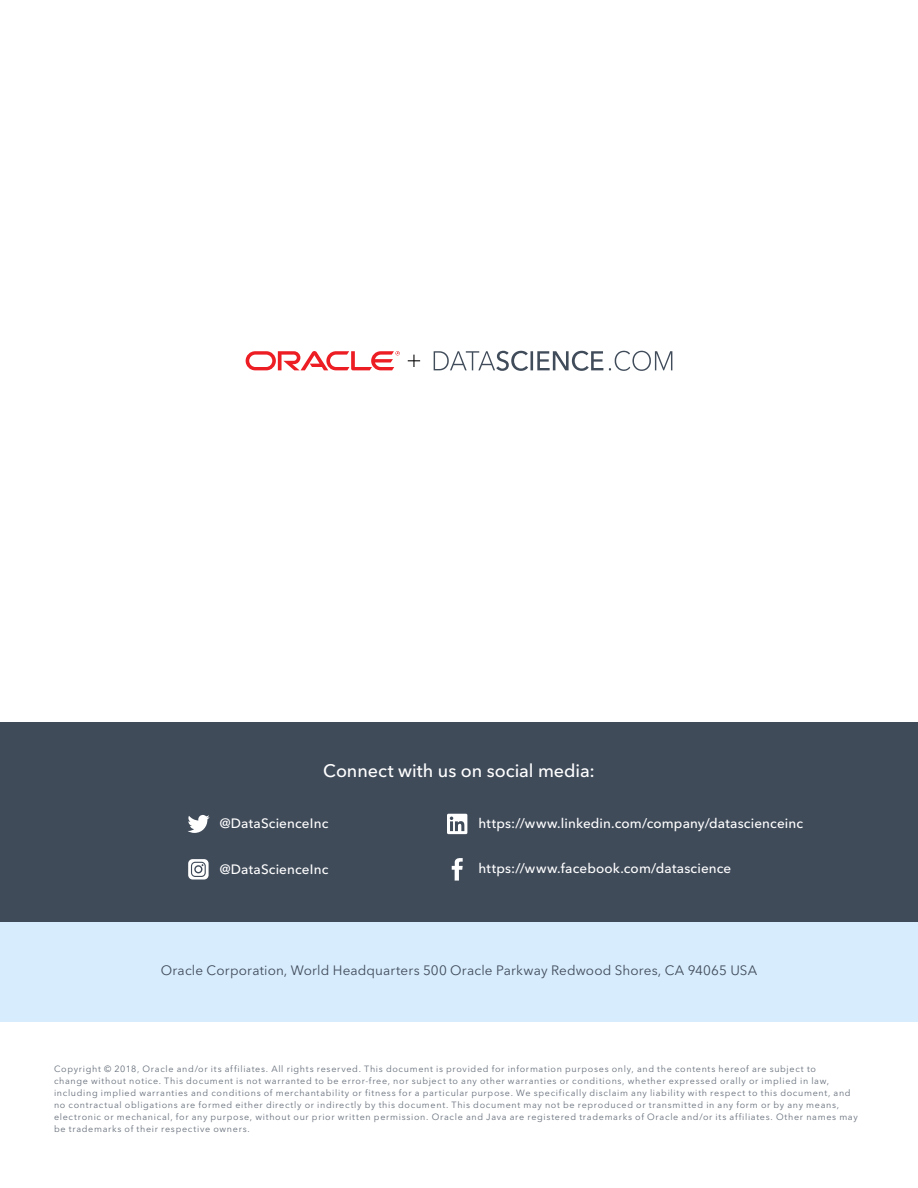
<style>
.page{position:relative;width:918px;height:1188px;background:#fff}
.page>*{position:absolute;margin:0;border:0;box-sizing:border-box;transform-origin:0 0}
.t1{font:500 18px "Avenir Next LT Pro";color:#fff}
.t2{font:500 13.5px "Avenir Next LT Pro";letter-spacing:.01em;color:#fff}
.t3{font:13.5px "Avenir Next LT Pro";letter-spacing:.01em;color:#414c5b}
.t4{font:9px/12px "Avenir Next LT Pro";letter-spacing:.075em;color:#666f7b}
</style>
<div class="page">
<svg style="left:408px;top:355px;width:12px;height:12px"></svg>
<svg style="left:434px;top:351px;width:238px;height:20px"></svg>
<svg style="left:246px;top:351px;width:154px;height:19px"></svg>
<div style="left:0;top:722px;width:918px;height:200px;background:#404b5a"></div>
<svg style="left:188px;top:815px;width:22px;height:18px"></svg>
<svg style="left:447px;top:814px;width:20px;height:20px"></svg>
<svg style="left:188px;top:859px;width:21px;height:21px"></svg>
<svg style="left:452px;top:858px;width:11px;height:23px"></svg>
<div style="left:0;top:922px;width:918px;height:100px;background:#d7ecfd"></div>
<h1 class="t1" style="left:323px;top:760px;width:273px">Connect with us on social media:</h1>
<h2 class="t2" style="left:220px;top:815px;width:110px">@DataScienceInc</h2>
<h2 class="t2" style="left:220px;top:861px;width:110px">@DataScienceInc</h2>
<h2 class="t2" style="left:479px;top:815px;width:326px">https://www.linkedin.com/company/datascienceinc</h2>
<h2 class="t2" style="left:479px;top:861px;width:254px">https://www.facebook.com/datascience</h2>
<h2 class="t3" style="left:161px;top:963px;width:598px">Oracle Corporation, World Headquarters 500 Oracle Parkway Redwood Shores, CA 94065 USA</h2>
<p class="t4" style="left:54px;top:1063px;width:805px">Copyright © 2018, Oracle and/or its affiliates. All rights reserved. This document is provided for information purposes only, and the contents hereof are subject to<br>change without notice. This document is not warranted to be error-free, nor subject to any other warranties or conditions, whether expressed orally or implied in law, including implied warranties and conditions of merchantability or fitness for a particular purpose. We specifically disclaim any liability with respect to this document, and no contractual obligations are formed either directly or indirectly by this document. This document may not be reproduced or transmitted in any form or by any means, electronic or mechanical, for any purpose, without our prior written permission. Oracle and Java are registered trademarks of Oracle and/or its affiliates. Other names may be trademarks of their respective owners.</p>
</div>
